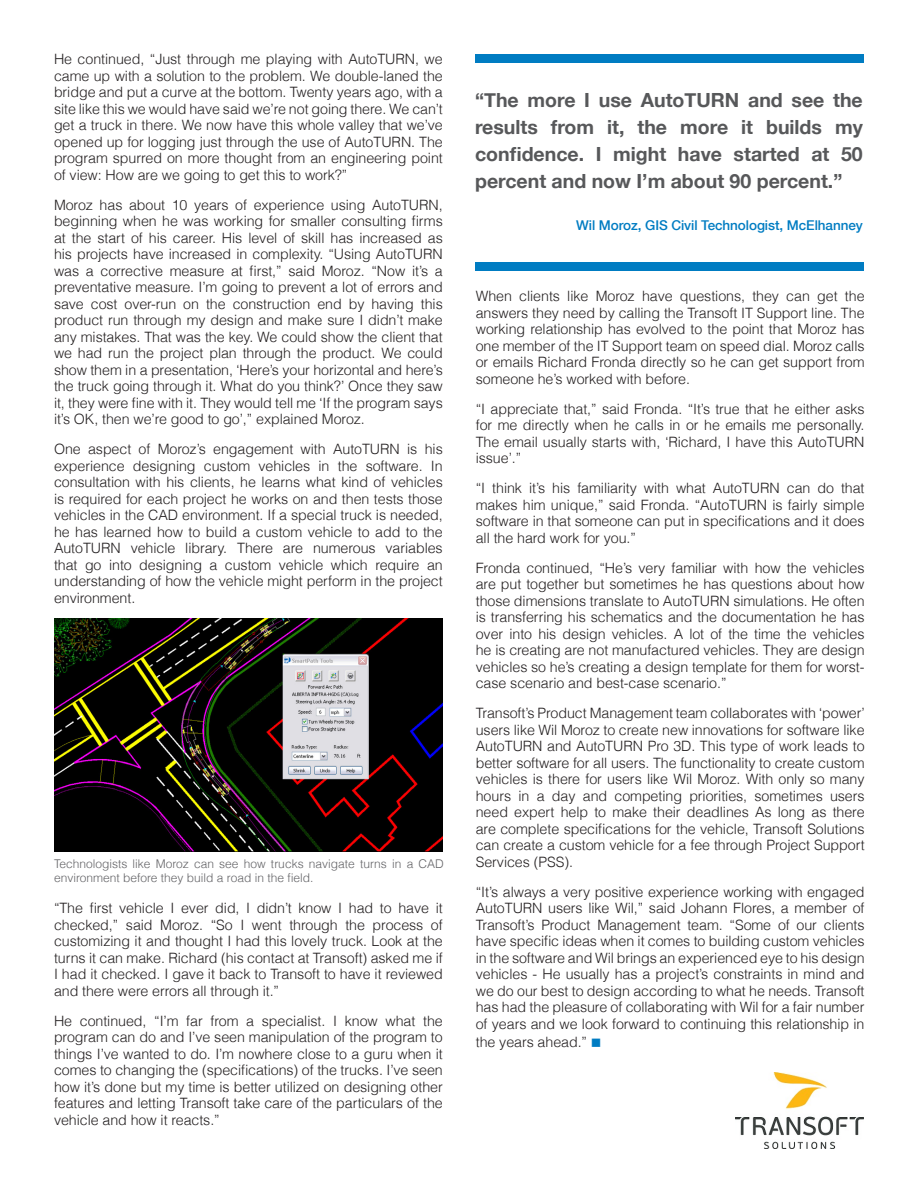
<style>
.page{position:relative;width:918px;height:1188px;background:#fff}
.page>*{position:absolute;margin:0;border:0;box-sizing:border-box;transform-origin:0 0}
.t1{font:700 19.5px/27px "Helvetica Neue";color:#57585a;text-align:justify}
.t2{font:300 14.25px/16.5px "Helvetica";letter-spacing:-.005em;color:#231f20;text-align:justify}
.t3{font:500 13.5px "Helvetica Neue";letter-spacing:-.005em;color:#007cc2}
.t4{font:300 12px/14.4px "Helvetica";color:#636366}
.s1{color:#007cc2}
</style>
<div class="page">
<div style="left:475px;top:54px;width:389px;height:8px;background:#007cc2"></div>
<div style="left:475px;top:262px;width:389px;height:8px;background:#007cc2"></div>
<img style="left:54px;top:618px;width:389px;height:234px">
<img style="left:736px;top:1072px;width:127px;height:77px">
<p class="t2" style="left:54px;top:50px;width:390px">He continued, “Just through me playing with AutoTURN, we came up with a solution to the problem. We double-laned the bridge and put a curve at the bottom. Twenty years ago, with a site like this we would have said we’re not going there. We can’t get a truck in there. We now have this whole valley that we’ve opened up for logging just through the use of AutoTURN. The program spurred on more thought from an engineering point of view: How are we going to get this to work?”</p>
<p class="t2" style="left:54px;top:196px;width:390px">Moroz has about 10 years of experience using AutoTURN, beginning when he was working for smaller consulting firms at the start of his career. His level of skill has increased as his projects have increased in complexity. “Using AutoTURN was a corrective measure at first,” said Moroz. “Now it’s a preventative measure. I’m going to prevent a lot of errors and save cost over-run on the construction end by having this product run through my design and make sure I didn’t make any mistakes. That was the key. We could show the client that we had run the project plan through the product. We could show them in a presentation, ‘Here’s your horizontal and here’s the truck going through it. What do you think?’ Once they saw it, they were fine with it. They would tell me ‘If the program says it’s OK, then we’re good to go’,” explained Moroz.</p>
<p class="t2" style="left:54px;top:440px;width:390px">One aspect of Moroz’s engagement with AutoTURN is his experience designing custom vehicles in the software. In consultation with his clients, he learns what kind of vehicles is required for each project he works on and then tests those vehicles in the CAD environment. If a special truck is needed, he has learned how to build a custom vehicle to add to the AutoTURN vehicle library. There are numerous variables that go into designing a custom vehicle which require an understanding of how the vehicle might perform in the project environment.</p>
<p class="t4" style="left:54px;top:856px;width:391px">Technologists like Moroz can see how trucks navigate turns in a CAD environment before they build a road in the field.</p>
<p class="t2" style="left:54px;top:899px;width:390px">“The first vehicle I ever did, I didn’t know I had to have it checked,” said Moroz. “So I went through the process of customizing it and thought I had this lovely truck. Look at the turns it can make. Richard (his contact at Transoft) asked me if I had it checked. I gave it back to Transoft to have it reviewed and there were errors all through it.”</p>
<p class="t2" style="left:54px;top:1012px;width:390px">He continued, “I’m far from a specialist. I know what the program can do and I’ve seen manipulation of the program to things I’ve wanted to do. I’m nowhere close to a guru when it comes to changing the (specifications) of the trucks. I’ve seen how it’s done but my time is better utilized on designing other features and letting Transoft take care of the particulars of the vehicle and how it reacts.”</p>
<p class="t1" style="left:475px;top:85px;width:389px">“The more I use AutoTURN and see the results from it, the more it builds my confidence. I might have started at 50 percent and now I’m about 90 percent.”</p>
<p class="t3" style="left:576px;top:215px;width:288px">Wil Moroz, GIS Civil Technologist, McElhanney</p>
<p class="t2" style="left:476px;top:287px;width:390px">When clients like Moroz have questions, they can get the answers they need by calling the Transoft IT Support line. The working relationship has evolved to the point that Moroz has one member of the IT Support team on speed dial. Moroz calls or emails Richard Fronda directly so he can get support from someone he’s worked with before.</p>
<p class="t2" style="left:476px;top:400px;width:390px">“I appreciate that,” said Fronda. “It’s true that he either asks for me directly when he calls in or he emails me personally.<br>The email usually starts with, ‘Richard, I have this AutoTURN issue’.”</p>
<p class="t2" style="left:476px;top:479px;width:390px">“I think it’s his familiarity with what AutoTURN can do that makes him unique,” said Fronda. “AutoTURN is fairly simple software in that someone can put in specifications and it does all the hard work for you.”</p>
<p class="t2" style="left:476px;top:559px;width:390px">Fronda continued, “He’s very familiar with how the vehicles are put together but sometimes he has questions about how those dimensions translate to AutoTURN simulations. He often is transferring his schematics and the documentation he has over into his design vehicles. A lot of the time the vehicles he is creating are not manufactured vehicles. They are design vehicles so he’s creating a design template for them for worst&shy;case scenario and best-case scenario.”</p>
<p class="t2" style="left:476px;top:704px;width:390px">Transoft’s Product Management team collaborates with ‘power’ users like Wil Moroz to create new innovations for software like AutoTURN and AutoTURN Pro 3D. This type of work leads to better software for all users. The functionality to create custom vehicles is there for users like Wil Moroz. With only so many hours in a day and competing priorities, sometimes users need expert help to make their deadlines As long as there are complete specifications for the vehicle, Transoft Solutions can create a custom vehicle for a fee through Project Support Services (PSS).</p>
<p class="t2" style="left:476px;top:883px;width:390px">“It’s always a very positive experience working with engaged AutoTURN users like Wil,” said Johann Flores, a member of Transoft’s Product Management team. “Some of our clients have specific ideas when it comes to building custom vehicles in the software and Wil brings an experienced eye to his design vehicles - He usually has a project’s constraints in mind and we do our best to design according to what he needs. Transoft has had the pleasure of collaborating with Wil for a fair number of years and we look forward to continuing this relationship in</p>
<p class="t2" style="left:476px;top:1033px;width:127px">the years ahead.” <span class="s1">■</span></p>
</div>
